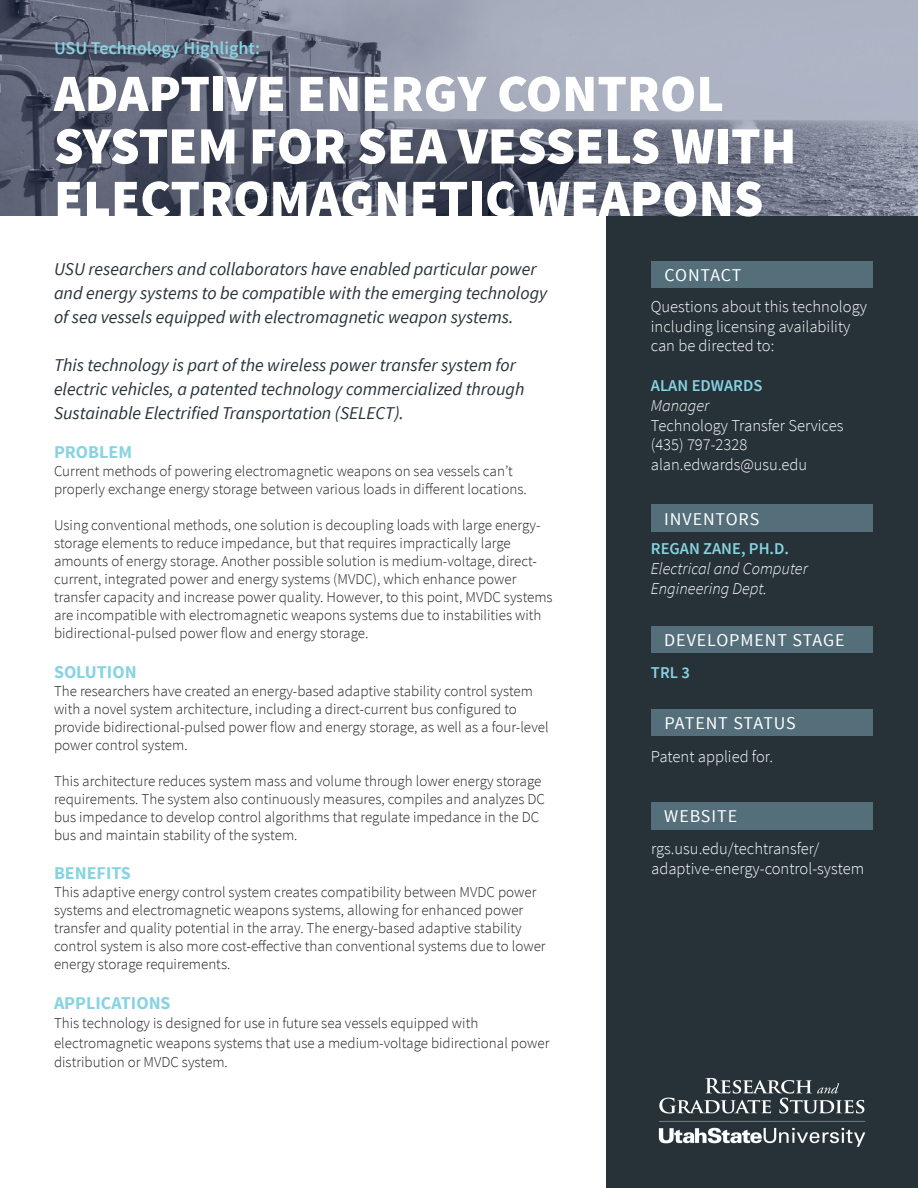
<style>
.page{position:relative;width:918px;height:1188px;background:#fff}
.page>*{position:absolute;margin:0;border:0;box-sizing:border-box;transform-origin:0 0}
.t1{font:900 52.5px/52.5px "Source Sans Pro";color:#fff}
.TH{font:italic 18px/24px "Source Sans Pro";color:#263238}
.TH_Sidebar_head{font:18px "Source Sans Pro";letter-spacing:.05em;color:#fff}
.TH_Header_2{font:700 18px "Source Sans Pro";color:#88d3e2}
.t2{font:600 18px "Source Sans Pro";color:#88d3e2}
.TH_Text{font:700 18px "Source Sans Pro";color:#88d3e2}
.TH_Contact_other{font:300 16.5px/19.8px "Source Sans Pro";color:#fff}
.TH_Contact_position{font:italic 300 16.5px/19.8px "Source Sans Pro";color:#fff}
.TH_Contact_name{font:600 16.5px "Source Sans Pro";color:#88d3e2}
.TH_Sidebar_text{font:300 16.5px "Source Sans Pro";color:#fff}
.TH_Text-2{font:300 15px/18px "Source Sans Pro";color:#231f20}
</style>
<div class="page">
<img style="left:0;top:0;width:918px;height:216px">
<div style="left:606px;top:216px;width:312px;height:972px;background:#263238"></div>
<img style="left:658px;top:1078px;width:208px;height:69px">
<div style="left:651px;top:261px;width:222px;height:27px;background:#546e7a"></div>
<div style="left:651px;top:504px;width:222px;height:28px;background:#546e7a"></div>
<div style="left:651px;top:626px;width:222px;height:27px;background:#546e7a"></div>
<div style="left:651px;top:709px;width:222px;height:27px;background:#546e7a"></div>
<div style="left:651px;top:802px;width:222px;height:27px;background:#546e7a"></div>
<p class="t2" style="left:54px;top:37px;width:208px">USU Technology Highlight:</p>
<p class="t1" style="left:54px;top:70px;width:744px">ADAPTIVE ENERGY CONTROL<br>SYSTEM FOR SEA VESSELS WITH<br>ELECTROMAGNETIC WEAPONS</p>
<p class="TH" style="left:54px;top:257px;width:495px">USU researchers and collaborators have enabled particular power and energy systems to be compatible with the emerging technology of sea vessels equipped with electromagnetic weapon systems.</p>
<p class="TH" style="left:54px;top:353px;width:472px">This technology is part of the wireless power transfer system for electric vehicles, a patented technology commercialized through<br>Sustainable Electrified Transportation (SELECT).</p>
<p class="TH_Header_2" style="left:54px;top:441px;width:80px">PROBLEM</p>
<p class="TH_Text-2" style="left:54px;top:462px;width:474px">Current methods of powering electromagnetic weapons on sea vessels can’t properly exchange energy storage between various loads in different locations.</p>
<p class="TH_Text-2" style="left:54px;top:516px;width:500px">Using conventional methods, one solution is decoupling loads with large energy&shy;storage elements to reduce impedance, but that requires impractically large amounts of energy storage. Another possible solution is medium-voltage, direct&shy;current, integrated power and energy systems (MVDC), which enhance power transfer capacity and increase power quality. However, to this point, MVDC systems are incompatible with electromagnetic weapons systems due to instabilities with bidirectional-pulsed power flow and energy storage.</p>
<p class="TH_Header_2" style="left:54px;top:660px;width:84px">SOLUTION</p>
<p class="TH_Text-2" style="left:54px;top:682px;width:496px">The researchers have created an energy-based adaptive stability control system with a novel system architecture, including a direct-current bus configured to provide bidirectional-pulsed power flow and energy storage, as well as a four-level power control system.</p>
<p class="TH_Text-2" style="left:54px;top:772px;width:493px">This architecture reduces system mass and volume through lower energy storage requirements. The system also continuously measures, compiles and analyzes DC bus impedance to develop control algorithms that regulate impedance in the DC bus and maintain stability of the system.</p>
<p class="TH_Header_2" style="left:54px;top:862px;width:79px">BENEFITS</p>
<p class="TH_Text-2" style="left:54px;top:883px;width:493px">This adaptive energy control system creates compatibility between MVDC power systems and electromagnetic weapons systems, allowing for enhanced power transfer and quality potential in the array. The energy-based adaptive stability control system is also more cost-effective than conventional systems due to lower energy storage requirements.</p>
<p class="TH_Text" style="left:54px;top:991px;width:118px">APPLICATIONS</p>
<p class="TH_Text-2" style="left:54px;top:1014px;width:497px;line-height:19.5px">This technology is designed for use in future sea vessels equipped with electromagnetic weapons systems that use a medium-voltage bidirectional power distribution or MVDC system.</p>
<p class="TH_Sidebar_head" style="left:664px;top:264px;width:78px">CONTACT</p>
<p class="TH_Contact_other" style="left:651px;top:297px;width:218px">Questions about this technology including licensing availability can be directed to:</p>
<p class="TH_Contact_name" style="left:651px;top:375px;width:113px">ALAN EDWARDS</p>
<p class="TH_Contact_position" style="left:651px;top:396px;width:60px">Manager</p>
<p class="TH_Contact_other" style="left:651px;top:415px;width:194px">Technology Transfer Services</p>
<p class="TH_Contact_other" style="left:651px;top:435px;width:98px">(435) 797-2328</p>
<p class="TH_Contact_other" style="left:651px;top:455px;width:158px">alan.edwards@usu.edu</p>
<p class="TH_Sidebar_head" style="left:664px;top:508px;width:96px">INVENTORS</p>
<p class="TH_Contact_name" style="left:651px;top:539px;width:140px">REGAN ZANE, PH.D.</p>
<p class="TH_Contact_position" style="left:651px;top:559px;width:159px">Electrical and Computer<br>Engineering Dept.</p>
<p class="TH_Sidebar_head" style="left:664px;top:629px;width:182px">DEVELOPMENT STAGE</p>
<p class="TH_Contact_name" style="left:651px;top:662px;width:41px">TRL 3</p>
<p class="TH_Sidebar_head" style="left:664px;top:712px;width:133px">PATENT STATUS</p>
<p class="TH_Sidebar_text" style="left:651px;top:747px;width:124px">Patent applied for.</p>
<p class="TH_Sidebar_head" style="left:664px;top:805px;width:74px">WEBSITE</p>
<p class="TH_Contact_other" style="left:651px;top:838px;width:215px">rgs.usu.edu/techtransfer/ adaptive-energy-control-system</p>
</div>
